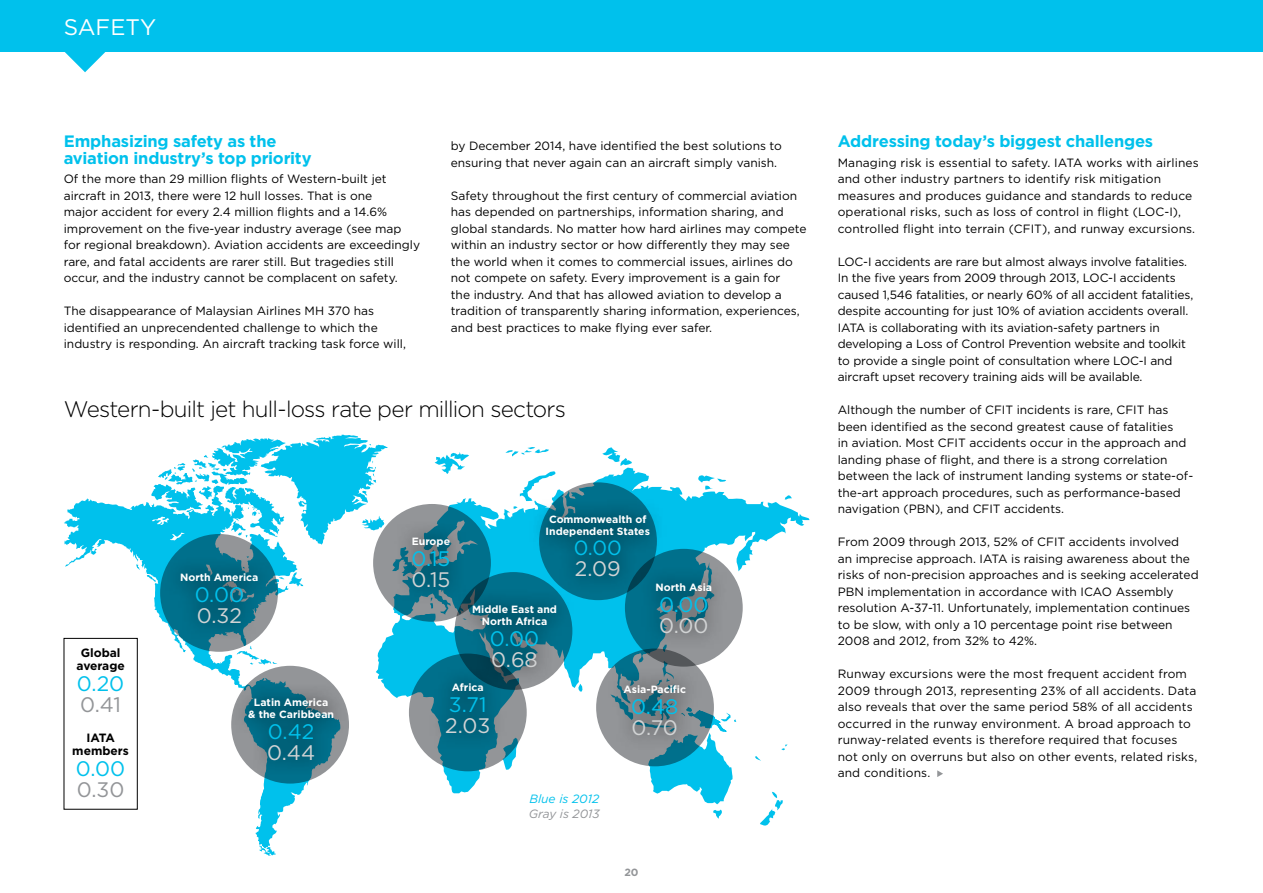
<style>
.page{position:relative;width:1263px;height:893px;background:#fff}
.page>*{position:absolute;margin:0;border:0;box-sizing:border-box;transform-origin:0 0}
.t1{font:300 22.5px "Gotham";letter-spacing:-.04em;color:#000}
.t2{font:22.5px "Gotham";color:#fff}
.t3{font:21px "Gotham";color:#00c1ec}
.t4{font:21px "Gotham";color:#d1d3d4}
.t5{font:21px "Gotham";color:#939598}
.t6{font:20.55px "Gotham";color:#00c1ec}
.t7{font:700 16.5px/16.5px "Gotham";letter-spacing:-.015em;color:#00c1ec}
.t8{font:12px/16.5px "Gotham";color:#000}
.t9{font:700 12px/13.5px "Gotham";color:#000;text-align:center}
.t10{font:italic 12px "Gotham";color:#00c1ec}
.t11{font:italic 12px "Gotham";color:#939598}
.t12{font:700 10.5px/12px "Gotham";color:#fff;text-align:center}
.t13{font:700 10.5px "Gotham";color:#939598}
</style>
<div class="page">
<svg style="left:64px;top:51px;width:42px;height:21px"></svg>
<svg style="left:64px;top:435px;width:745px;height:421px"></svg>
<div style="left:64px;top:638px;width:73px;height:171px;background:#fff"></div>
<svg style="left:160px;top:534px;width:118px;height:118px;background:#488494"></svg>
<svg style="left:231px;top:666px;width:118px;height:118px"></svg>
<svg style="left:373px;top:504px;width:118px;height:118px;background:#568694"></svg>
<svg style="left:409px;top:653px;width:118px;height:118px;background:#598794"></svg>
<svg style="left:455px;top:572px;width:117px;height:118px"></svg>
<svg style="left:625px;top:549px;width:118px;height:118px;background:#558795"></svg>
<svg style="left:539px;top:482px;width:118px;height:118px"></svg>
<svg style="left:596px;top:648px;width:118px;height:118px;background:#62828c"></svg>
<div style="left:163px;top:556px;width:112px;height:85px;background:#000;opacity:.8"></div>
<div style="left:231px;top:681px;width:120px;height:97px;background:#000;opacity:.8"></div>
<div style="left:394px;top:521px;width:73px;height:84px;background:#000;opacity:.8"></div>
<div style="left:429px;top:666px;width:78px;height:85px;background:#000;opacity:.8"></div>
<div style="left:455px;top:588px;width:119px;height:98px;background:#000;opacity:.8"></div>
<div style="left:607px;top:667px;width:95px;height:85px;background:#000;opacity:.8"></div>
<div style="left:638px;top:566px;width:91px;height:85px;background:#000;opacity:.8"></div>
<div style="left:529px;top:498px;width:138px;height:97px;background:#000;opacity:.8"></div>
<div style="left:0;top:0;width:1263px;height:51px;background:#00c1ec"></div>
<svg style="left:937px;top:770px;width:6px;height:7px"></svg>
<h1 class="t2" style="left:64px;top:14px;width:17px">Safety</h1>
<h3 class="t7" style="left:64px;top:133px;width:249px">Emphasizing safety as the aviation industry’s top priority</h3>
<p class="t8" style="left:64px;top:170px;width:358px">Of the more than 29 million flights of Western-built jet aircraft in 2013, there were 12 hull losses. That is one<br>major accident for every 2.4 million flights and a 14.6% improvement on the five-year industry average (see map for regional breakdown). Aviation accidents are exceedingly rare, and fatal accidents are rarer still. But tragedies still occur, and the industry cannot be complacent on safety.</p>
<p class="t8" style="left:64px;top:302px;width:344px">The disappearance of Malaysian Airlines M H 370 has identified an unprecendented challenge to which the industry is responding. An aircraft tracking task force will,</p>
<p class="t8" style="left:451px;top:137px;width:333px">by December 2014, have identified the best solutions to ensuring that never again can an aircraft simply vanish.</p>
<p class="t8" style="left:451px;top:187px;width:357px">Safety throughout the first century of commercial aviation has depended on partnerships, information sharing, and global standards. No matter how hard airlines may compete within an industry sector or how differently they may see the world when it comes to commercial issues, airlines do not compete on safety. Every improvement is a gain for<br>the industry. And that has allowed aviation to develop a tradition of transparently sharing information, experiences, and best practices to make flying ever safer.</p>
<h1 class="t1" style="left:64px;top:397px;width:504px">Western-built jet hull-loss rate per million sectors</h1>
<p class="t9" style="left:76px;top:645px;width:50px">Global average</p>
<h2 class="t3" style="left:77px;top:672px;width:49px">0.20</h2>
<h2 class="t5" style="left:80px;top:693px;width:42px">0.41</h2>
<p class="t9" style="left:72px;top:730px;width:58px;text-align:left;text-indent:14px">IATA members</p>
<h2 class="t3" style="left:76px;top:757px;width:51px">0.00</h2>
<h2 class="t5" style="left:77px;top:778px;width:49px">0.30</h2>
<p class="t12" style="left:180px;top:571px;width:80px">North America</p>
<h2 class="t3" style="left:195px;top:583px;width:51px">0.00</h2>
<h2 class="t4" style="left:197px;top:604px;width:47px">0.32</h2>
<p class="t12" style="left:248px;top:696px;width:87px">Latin America<br>&amp; the Caribbean</p>
<h2 class="t3" style="left:268px;top:720px;width:48px">0.42</h2>
<h2 class="t4" style="left:267px;top:741px;width:49px">0.44</h2>
<p class="t12" style="left:412px;top:535px;width:40px">Europe</p>
<h2 class="t3" style="left:411px;top:547px;width:41px">0.15</h2>
<h2 class="t4" style="left:411px;top:568px;width:41px">0.15</h2>
<p class="t12" style="left:546px;top:513px;width:106px">Commonwealth of<br>I ndependent States</p>
<h3 class="t6" style="left:574px;top:537px;width:50px">0.00</h3>
<h2 class="t4" style="left:575px;top:557px;width:47px">2.09</h2>
<p class="t12" style="left:472px;top:603px;width:86px">Middle East and<br>North Africa</p>
<h2 class="t3" style="left:490px;top:627px;width:51px">0.00</h2>
<h2 class="t4" style="left:491px;top:648px;width:48px">0.68</h2>
<p class="t12" style="left:655px;top:581px;width:58px">North Asia</p>
<h2 class="t3" style="left:659px;top:593px;width:51px">0.00</h2>
<h2 class="t4" style="left:659px;top:614px;width:51px">0.00</h2>
<p class="t12" style="left:452px;top:681px;width:33px">Africa</p>
<h2 class="t3" style="left:449px;top:693px;width:39px">3.71</h2>
<h2 class="t4" style="left:445px;top:714px;width:46px">2.03</h2>
<p class="t12" style="left:623px;top:682px;width:64px">Asia-Pacific</p>
<h2 class="t3" style="left:631px;top:694px;width:49px">0.48</h2>
<h2 class="t4" style="left:631px;top:715px;width:48px">0.70</h2>
<p class="t10" style="left:529px;top:792px;width:71px">Blue is 2012</p>
<p class="t11" style="left:529px;top:807px;width:73px">Gray is 2013</p>
<p class="t13" style="left:624px;top:866px;width:15px">20</p>
<h3 class="t7" style="left:838px;top:133px;width:317px">Addressing today’s biggest challenges</h3>
<p class="t8" style="left:838px;top:154px;width:362px">Managing risk is essential to safety. IATA works with airlines and other industry partners to identify risk mitigation measures and produces guidance and standards to reduce operational risks, such as loss of control in flight (LOC-I), controlled flight into terrain (CFIT), and runway excursions.</p>
<p class="t8" style="left:838px;top:253px;width:357px">LOC-I accidents are rare but almost always involve fatalities.<br>In the five years from 2009 through 2013, LOC-I accidents caused 1,546 fatalities, or nearly 60% of all accident fatalities, despite accounting for just 10% of aviation accidents overall.<br>IATA is collaborating with its aviation-safety partners in developing a Loss of Control Prevention website and toolkit to provide a single point of consultation where LOC-I and aircraft upset recovery training aids will be available.</p>
<p class="t8" style="left:838px;top:401px;width:357px">Although the number of CFIT incidents is rare, CFIT has been identified as the second greatest cause of fatalities<br>in aviation. Most CFIT accidents occur in the approach and landing phase of flight, and there is a strong correlation between the lack of instrument landing systems or state-of&shy;the-art approach procedures, such as performance-based navigation (PBN), and CFIT accidents.</p>
<p class="t8" style="left:838px;top:533px;width:362px">From 2009 through 2013, 52% of CFIT accidents involved<br>an imprecise approach. IATA is raising awareness about the risks of non-precision approaches and is seeking accelerated PBN implementation in accordance with ICAO Assembly resolution A-37-11. Unfortunately, implementation continues to be slow, with only a 10 percentage point rise between 2008 and 2012, from 32% to 42%.</p>
<p class="t8" style="left:838px;top:665px;width:361px">Runway excursions were the most frequent accident from 2009 through 2013, representing 23% of all accidents. Data also reveals that over the same period 58% of all accidents occurred in the runway environment. A broad approach to runway-related events is therefore required that focuses not only on overruns but also on other events, related risks, and conditions.</p>
</div>
